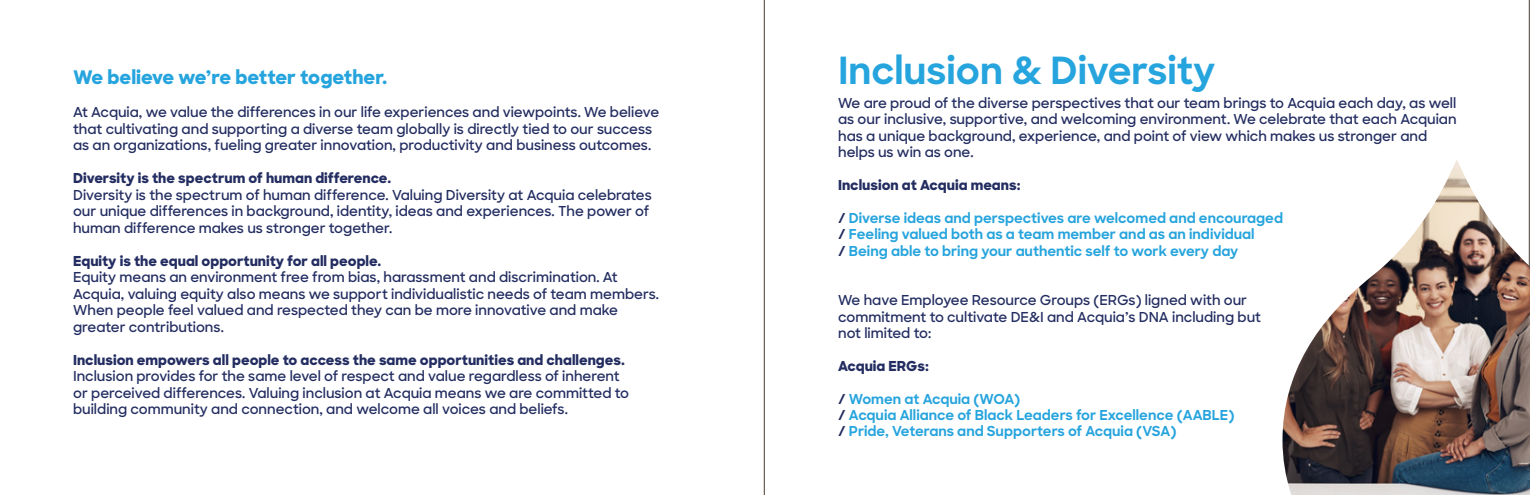
<style>
.page{position:relative;width:1530px;height:495px;background:#fff}
.page>*{position:absolute;margin:0;border:0;box-sizing:border-box;transform-origin:0 0}
.t1{font:700 37.5px "Sharp Sans";color:#26a4dd}
.t2{font:800 18.75px "Sharp Sans";color:#26a4dd}
.t3{font:600 13.75px/16.5px "Sharp Sans";color:#232d61}
.t4{font:700 13.75px/16.2px "Sharp Sans";color:#26a4dd}
.t5{font:800 13.75px "Sharp Sans";color:#232d61}
.s1{color:#232d61}
</style>
<div class="page">
<hr style="left:764px;top:0;width:1px;height:495px;background:#6b625d">
<hr style="left:1529px;top:0;width:1px;height:495px;background:#6b625d">
<img style="left:1282px;top:160px;width:248px;height:335px">
<h2 class="t2" style="left:73px;top:63px;width:316px">We believe we’re better together.</h2>
<p class="t3" style="left:73px;top:103px;width:588px">At Acquia, we value the differences in our life experiences and viewpoints. We believe that cultivating and supporting a diverse team globally is directly tied to our success as an organizations, fueling greater innovation, productivity and business outcomes.</p>
<p class="t5" style="left:73px;top:168px;width:320px">Diversity is the spectrum of human difference.</p>
<p class="t3" style="left:73px;top:186px;width:580px">Diversity is the spectrum of human difference. Valuing Diversity at Acquia celebrates our unique differences in background, identity, ideas and experiences. The power of human difference makes us stronger together.</p>
<p class="t5" style="left:73px;top:250px;width:310px">Equity is the equal opportunity for all people.</p>
<p class="t3" style="left:73px;top:268px;width:587px">Equity means an environment free from bias, harassment and discrimination. At Acquia, valuing equity also means we support individualistic needs of team members.<br>When people feel valued and respected they can be more innovative and make greater contributions.</p>
<p class="t5" style="left:73px;top:349px;width:553px">Inclusion empowers all people to access the same opportunities and challenges.</p>
<p class="t3" style="left:73px;top:367px;width:558px">Inclusion provides for the same level of respect and value regardless of inherent or perceived differences. Valuing inclusion at Acquia means we are committed to building community and connection, and welcome all voices and beliefs.</p>
<h1 class="t1" style="left:838px;top:42px;width:379px">Inclusion &amp; Diversity</h1>
<p class="t3" style="left:838px;top:94px;width:620px">We are proud of the diverse perspectives that our team brings to Acquia each day, as well as our inclusive, supportive, and welcoming environment. We celebrate that each Acquian has a unique background, experience, and point of view which makes us stronger and helps us win as one.</p>
<p class="t5" style="left:838px;top:175px;width:184px">Inclusion at Acquia means:</p>
<p class="t4" style="left:838px;top:209px;width:446px"><span class="s1">/</span> Diverse ideas and perspectives are welcomed and encouraged <span class="s1">/</span> Feeling valued both as a team member and as an individual<br><span class="s1">/</span> Being able to bring your authentic self to work every day</p>
<p class="t3" style="left:838px;top:291px;width:424px">We have Employee Resource Groups (ERGs) ligned with our commitment to cultivate DE&amp;I and Acquia’s DNA including but not limited to:</p>
<p class="t5" style="left:838px;top:356px;width:92px">Acquia ERGs:</p>
<p class="t4" style="left:838px;top:390px;width:398px"><span class="s1">/</span> Women at Acquia (WOA)<br><span class="s1">/</span> Acquia Alliance of Black Leaders for Excellence (AABLE) <span class="s1">/</span> Pride, Veterans and Supporters of Acquia (VSA)</p>
</div>
